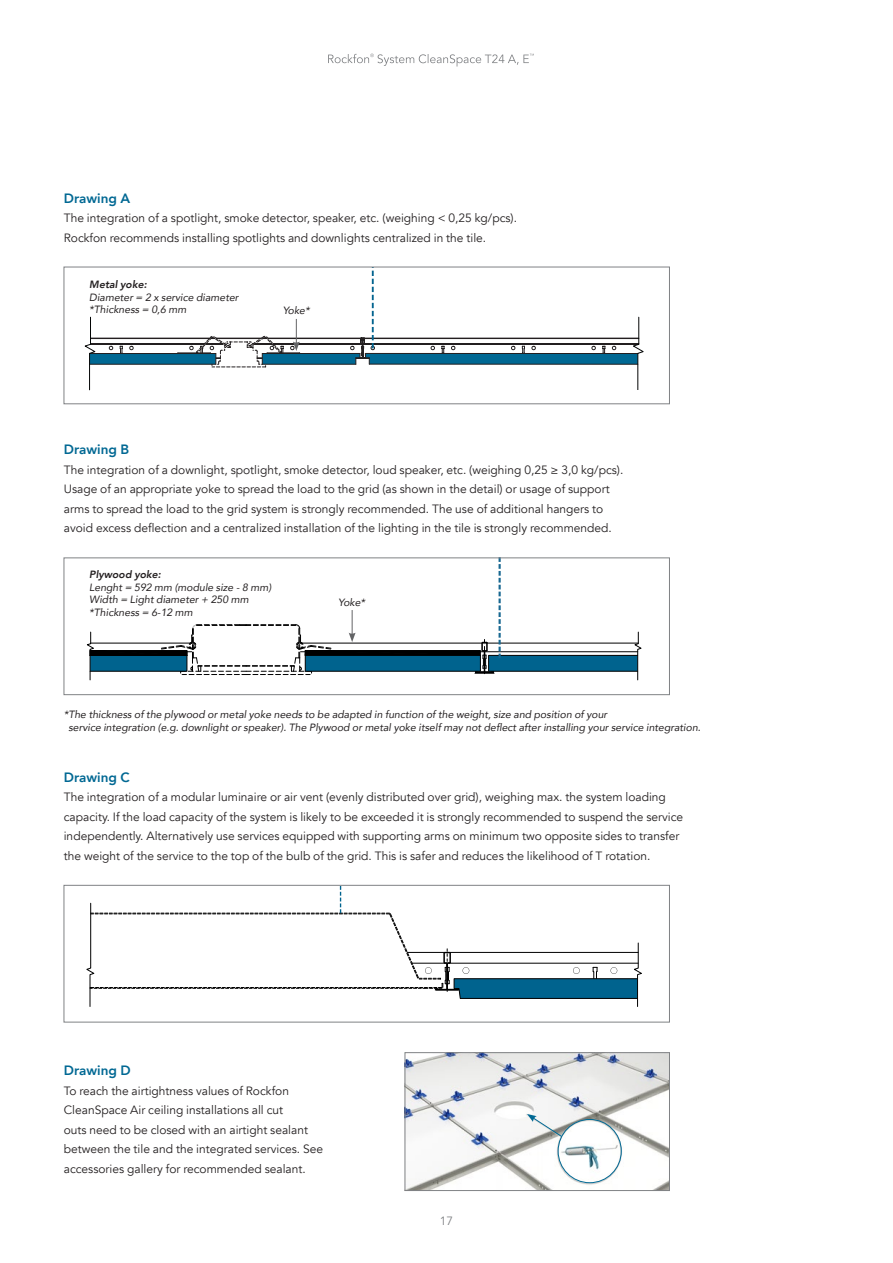
<style>
.page{position:relative;width:893px;height:1263px;background:#fff}
.page>*{position:absolute;margin:0;border:0;box-sizing:border-box;transform-origin:0 0}
.t1{font:800 13.5px "Avenir";color:#006893}
.t2{font:12px/19.5px "Avenir";color:#231f20}
.t3{font:12px "Avenir";color:#808285}
.t4{font:italic 10.5px/12.6px "Avenir";color:#231f20}
.t5{font:italic 800 10.5px "Avenir";color:#231f20}
</style>
<div class="page">
<svg style="left:328px;top:54px;width:206px;height:13px"></svg>
<div style="left:64px;top:267px;width:606px;height:137px;border:1px solid #808285"></div>
<hr style="left:300px;top:643px;width:338px;height:1px;background:#000">
<div style="left:488px;top:655px;width:150px;height:16px;background:#00638e;border:1px solid #000"></div>
<hr style="left:480px;top:651px;width:158px;height:1px;background:#000">
<svg style="left:634px;top:632px;width:8px;height:48px"></svg>
<div style="left:64px;top:558px;width:606px;height:137px;border:1px solid #808285"></div>
<svg style="left:86px;top:887px;width:556px;height:120px"></svg>
<div style="left:64px;top:885px;width:606px;height:137px;border:1px solid #808285"></div>
<svg style="left:85px;top:267px;width:558px;height:123px"></svg>
<svg style="left:87px;top:558px;width:414px;height:122px"></svg>
<img style="left:407px;top:1054px;width:261px;height:135px">
<div style="left:405px;top:1052px;width:265px;height:139px;border:1px solid #808285"></div>
<div style="left:558px;top:1119px;width:64px;height:64px;border:1px solid #006893;border-radius:50%"></div>
<svg style="left:527px;top:1114px;width:35px;height:23px"></svg>
<p class="t1" style="left:64px;top:188px;width:68px">Drawing A</p>
<p class="t2" style="left:64px;top:209px;width:455px">The integration of a spotlight, smoke detector, speaker, etc. (weighing &lt; 0,25 kg/pcs).<br>Rockfon recommends installing spotlights and downlights centralized in the tile.</p>
<p class="t5" style="left:89px;top:278px;width:59px">Metal yoke:</p>
<p class="t4" style="left:89px;top:291px;width:151px">Diameter = 2 x service diameter *Thickness = 0,6 mm</p>
<p class="t4" style="left:283px;top:304px;width:29px">Yoke*</p>
<p class="t1" style="left:64px;top:439px;width:67px">Drawing B</p>
<p class="t2" style="left:64px;top:460px;width:561px">The integration of a downlight, spotlight, smoke detector, loud speaker, etc. (weighing 0,25 ≥ 3,0 kg/pcs).<br>Usage of an appropriate yoke to spread the load to the grid (as shown in the detail) or usage of support arms to spread the load to the grid system is strongly recommended. The use of additional hangers to avoid excess deflection and a centralized installation of the lighting in the tile is strongly recommended.</p>
<p class="t5" style="left:89px;top:568px;width:73px">Plywood yoke:</p>
<p class="t4" style="left:89px;top:581px;width:183px">Lenght = 592 mm (module size - 8 mm)<br>Width = Light diameter + 250 mm *Thickness = 6-12 mm</p>
<p class="t4" style="left:338px;top:596px;width:29px">Yoke*</p>
<p class="t4" style="left:68px;top:708px;width:634px;text-indent:-5px">*The thickness of the plywood or metal yoke needs to be adapted in function of the weight, size and position of your<br>service integration (e.g. downlight or speaker). The Plywood or metal yoke itself may not deflect after installing your service integration.</p>
<p class="t1" style="left:64px;top:767px;width:67px">Drawing C</p>
<p class="t2" style="left:64px;top:788px;width:621px">The integration of a modular luminaire or air vent (evenly distributed over grid), weighing max. the system loading capacity. If the load capacity of the system is likely to be exceeded it is strongly recommended to suspend the service independently. Alternatively use services equipped with supporting arms on minimum two opposite sides to transfer the weight of the service to the top of the bulb of the grid. This is safer and reduces the likelihood of T rotation.</p>
<p class="t1" style="left:64px;top:1060px;width:68px">Drawing D</p>
<p class="t2" style="left:64px;top:1081px;width:261px">To reach the airtightness values of Rockfon CleanSpace Air ceiling installations all cut<br>outs need to be closed with an airtight sealant between the tile and the integrated services. See accessories gallery for recommended sealant.</p>
<p class="t3" style="left:446px;top:1213px;width:8px">9</p>
<p class="t3" style="left:440px;top:1213px;width:15px">17</p>
</div>
